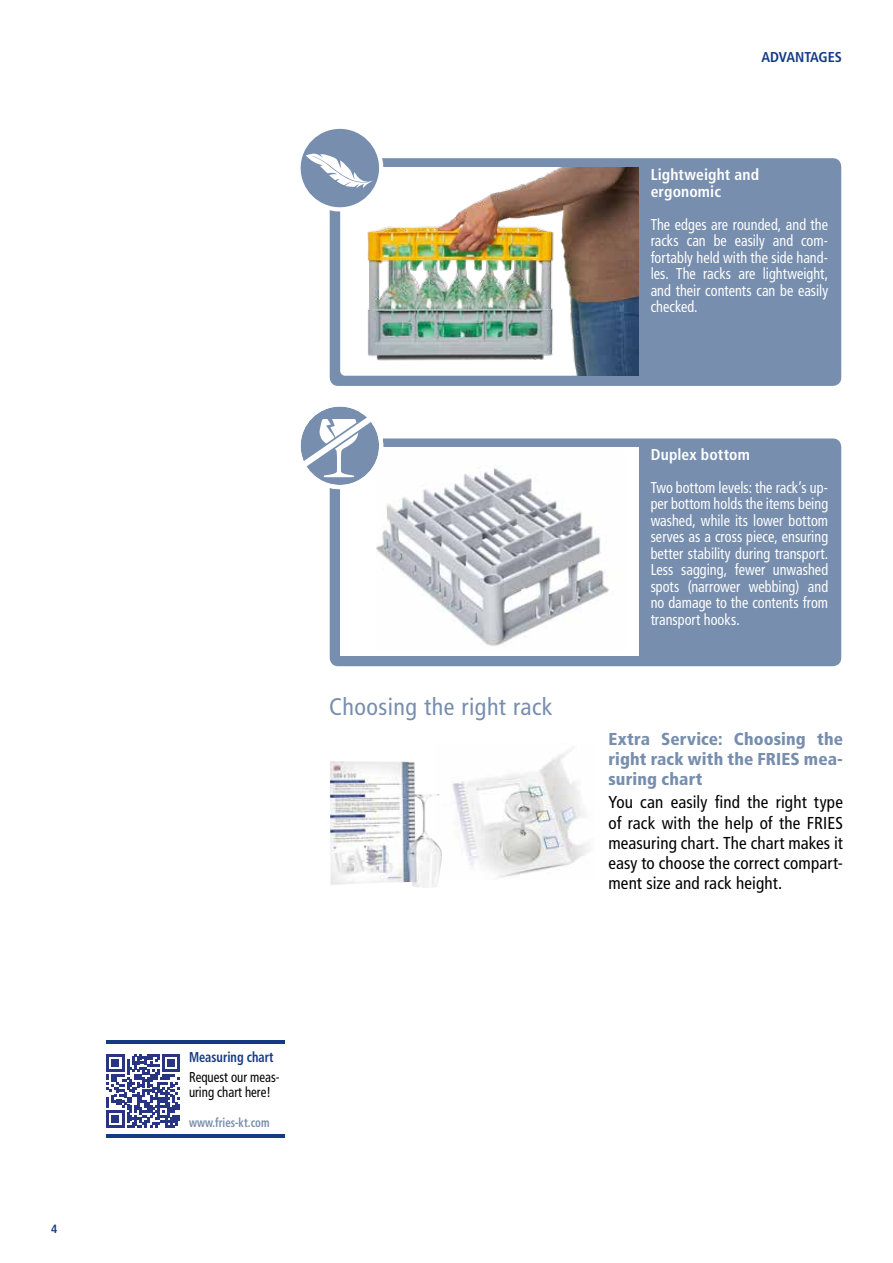
<style>
.page{position:relative;width:893px;height:1263px;background:#fff}
.page>*{position:absolute;margin:0;border:0;box-sizing:border-box;transform-origin:0 0}
.t1{font:condensed 24px "Frutiger LT Std";letter-spacing:.02em;color:#778eae}
.t2{font:condensed 17.25px/20.2px "Frutiger LT Std";letter-spacing:.01em;color:#000;text-align:justify}
.t3{font:900 condensed 17.25px/20.2px "Frutiger LT Std";letter-spacing:.01em;color:#778eae;text-align:justify}
.t4{font:condensed 15.75px/16.5px "Frutiger LT Std";letter-spacing:.005em;color:#fff;text-align:justify;scale:.9 1}
.t5{font:700 condensed 15.75px/16.5px "Frutiger LT Std";letter-spacing:.01em;color:#fff}
.t6{font:condensed 14.25px/15px "Frutiger LT Pro";color:#000;scale:.9 1}
.t7{font:700 condensed 14.25px "Frutiger LT Pro";color:#143a84;scale:.87 1}
.t8{font:700 condensed 14.25px "Frutiger LT Pro";color:#143a84}
.t9{font:700 condensed 12.75px "Frutiger LT Pro";color:#778eae;scale:.85 1}
.t10{font:700 condensed 12px "Frutiger LT Pro";color:#143a84}
</style>
<div class="page">
<div style="left:330px;top:158px;width:511px;height:228px;background:#778eae;border-radius:9px"></div>
<img style="left:340px;top:167px;width:298px;height:209px">
<div style="left:330px;top:438px;width:511px;height:228px;background:#778eae;border-radius:9px"></div>
<div style="left:340px;top:447px;width:298px;height:209px;background:#fff"></div>
<img style="left:452px;top:750px;width:137px;height:128px">
<img style="left:330px;top:761px;width:112px;height:127px">
<img style="left:376px;top:465px;width:234px;height:181px">
<hr style="left:106px;top:1134px;width:178px;height:4px;background:#143a84">
<hr style="left:106px;top:1040px;width:178px;height:4px;background:#143a84">
<svg style="left:300px;top:406px;width:83px;height:83px"></svg>
<div style="left:296px;top:125px;width:87px;height:86px;border:60px solid #fff;border-radius:50%"></div>
<div style="left:301px;top:129px;width:78px;height:78px;background:#778eae;border-radius:50%"></div>
<svg style="left:306px;top:153px;width:68px;height:35px"></svg>
<svg style="left:107px;top:1054px;width:73px;height:74px"></svg>
<p class="t10" style="left:51px;top:1222px;width:8px">4</p>
<h1 class="t1" style="left:329px;top:693px;width:225px">Choosing the right rack</h1>
<p class="t8" style="left:761px;top:48px;width:82px">ADVANTAGES</p>
<p class="t5" style="left:651px;top:167px;width:110px">Lightweight and ergonomic</p>
<p class="t4" style="left:651px;top:216px;width:199px">The edges are rounded, and the racks can be easily and com&shy;fortably held with the side hand&shy;les. The racks are lightweight, and their contents can be easily checked.</p>
<p class="t5" style="left:651px;top:446px;width:101px">Duplex bottom</p>
<p class="t4" style="left:651px;top:479px;width:199px">Two bottom levels: the rack’s up&shy;per bottom holds the items being washed, while its lower bottom serves as a cross piece, ensuring better stability during transport.<br>Less sagging, fewer unwashed spots (narrower webbing) and no damage to the contents from transport hooks.</p>
<p class="t3" style="left:608px;top:728px;width:236px">Extra Service: Choosing the right rack with the FRIES mea&shy;suring chart</p>
<p class="t2" style="left:608px;top:792px;width:236px">You can easily find the right type of rack with the help of the FRIES measuring chart. The chart makes it easy to choose the correct compart&shy;ment size and rack height.</p>
<p class="t7" style="left:189px;top:1049px;width:99px">Measuring chart</p>
<p class="t6" style="left:189px;top:1069px;width:102px">Request our meas&shy;uring chart here!</p>
<p class="t9" style="left:189px;top:1115px;width:96px">www.fries-kt.com</p>
</div>
